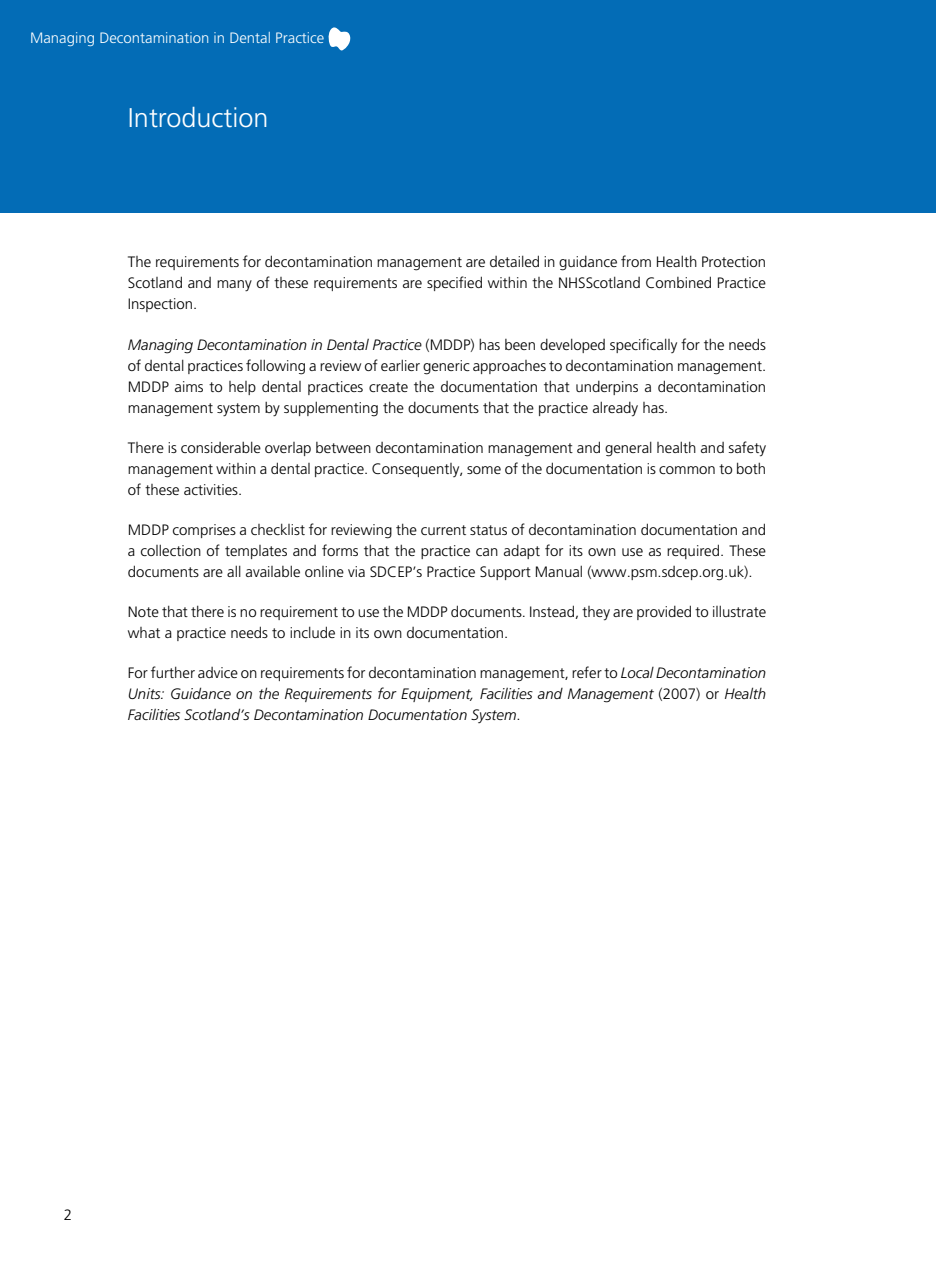
<style>
.page{position:relative;width:936px;height:1263px;background:#fff}
.page>*{position:absolute;margin:0;border:0;box-sizing:border-box;transform-origin:0 0}
.t1{font:300 27px "Frutiger";color:#fff}
.t2{font:300 15px/21px "Frutiger";color:#000;text-align:justify}
.t3{font:italic 300 15px/21px "Frutiger";color:#000;text-align:justify}
.t4{font:300 15px "Frutiger";color:#fff}
.s1{font-style:italic}
.s2{font-style:normal}
</style>
<div class="page">
<div style="left:0;top:0;width:935px;height:213px;background:#036cb6"></div>
<svg style="left:328px;top:27px;width:23px;height:24px"></svg>
<p class="t4" style="left:30px;top:30px;width:296px">Managing Decontamination in Dental Practice</p>
<h1 class="t1" style="left:128px;top:102px;width:142px">Introduction</h1>
<p class="t2" style="left:128px;top:252px;width:639px">The requirements for decontamination management are detailed in guidance from Health Protection Scotland and many of these requirements are specified within the NHSScotland Combined Practice Inspection.</p>
<p class="t2" style="left:128px;top:334px;width:639px"><span class="s1">Managing Decontamination in Dental Practice</span> (MDDP) has been developed specifically for the needs of dental practices following a review of earlier generic approaches to decontamination management.<br>MDDP aims to help dental practices create the documentation that underpins a decontamination management system by supplementing the documents that the practice already has.</p>
<p class="t2" style="left:128px;top:437px;width:639px">There is considerable overlap between decontamination management and general health and safety management within a dental practice. Consequently, some of the documentation is common to both of these activities.</p>
<p class="t2" style="left:128px;top:519px;width:639px">MDDP comprises a checklist for reviewing the current status of decontamination documentation and a collection of templates and forms that the practice can adapt for its own use as required. These documents are all available online via SDCEP’s Practice Support Manual (www.psm.sdcep.org.uk).</p>
<p class="t2" style="left:128px;top:602px;width:639px">Note that there is no requirement to use the MDDP documents. Instead, they are provided to illustrate what a practice needs to include in its own documentation.</p>
<p class="t3" style="left:128px;top:663px;width:639px"><span class="s2">For further advice on requirements for decontamination management, refer to</span> Local Decontamination Units: Guidance on the Requirements for Equipment, Facilities and Management <span class="s2">(2007) or</span> Health Facilities Scotland’s Decontamination Documentation System<span class="s2">.</span></p>
<p class="t2" style="left:64px;top:1205px;width:10px">2</p>
</div>
